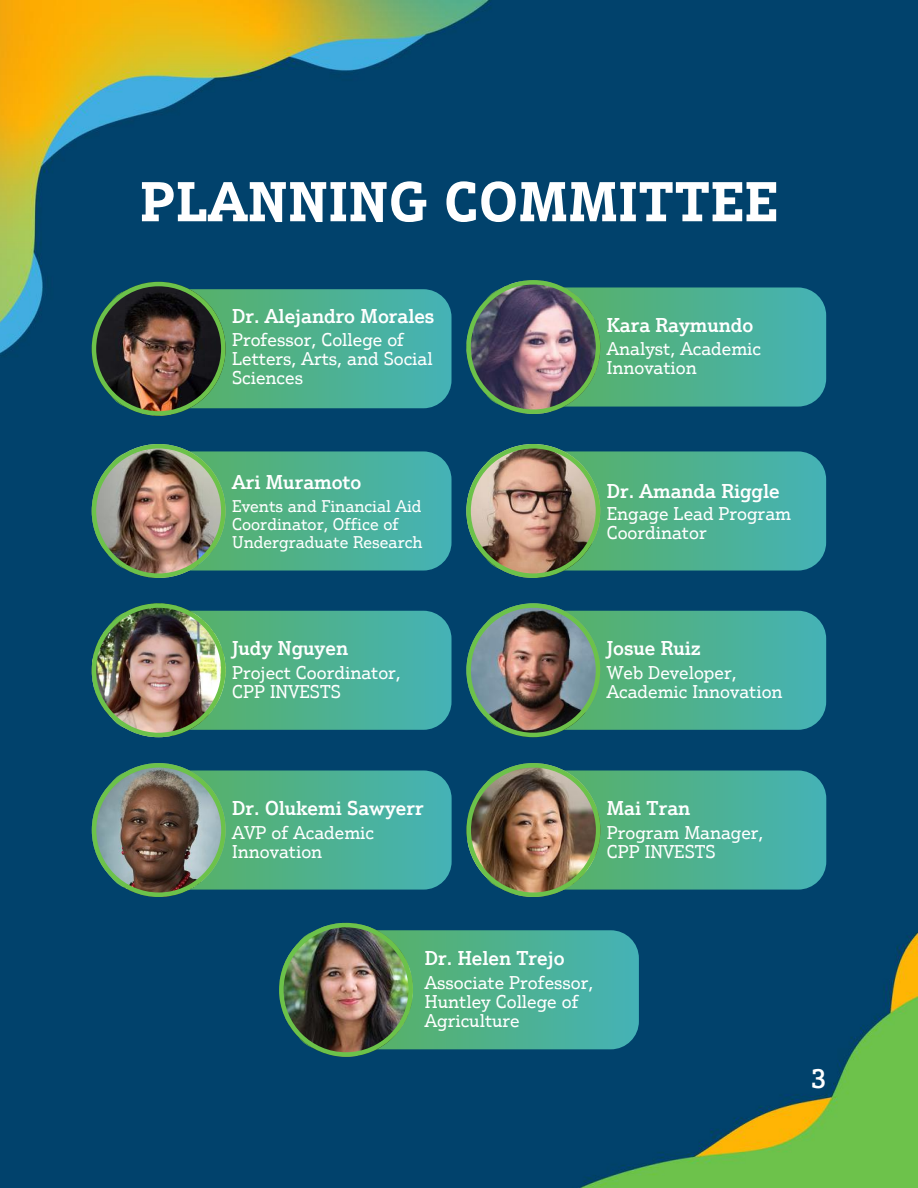
<style>
.page{position:relative;width:918px;height:1188px;background:#fff}
.page>*{position:absolute;margin:0;border:0;box-sizing:border-box;transform-origin:0 0}
.t1{font:700 54.3px "Justus Pro";letter-spacing:.02em;color:#fff}
.t2{font:500 26.1px "Justus Pro";color:#fff}
.t3{font:500 19.5px "Justus Pro";color:#fff}
.t4{font:18px/19.2px "Justus Pro";color:#fff}
.t5{font:16.5px/18px "Justus Pro";color:#fff}
</style>
<div class="page">
<img style="left:0;top:0;width:918px;height:1188px">
<svg style="left:106px;top:289px;width:346px;height:119px;background:#4cb194"></svg>
<img style="left:92px;top:282px;width:134px;height:134px">
<svg style="left:106px;top:451px;width:346px;height:120px;background:#4cb093"></svg>
<img style="left:92px;top:444px;width:134px;height:134px">
<svg style="left:106px;top:611px;width:346px;height:119px;background:#4cb194"></svg>
<img style="left:92px;top:603px;width:134px;height:134px">
<svg style="left:481px;top:287px;width:345px;height:120px;background:#4cb093"></svg>
<img style="left:466px;top:280px;width:134px;height:134px">
<svg style="left:481px;top:451px;width:345px;height:120px;background:#4cb093"></svg>
<img style="left:466px;top:444px;width:134px;height:134px">
<svg style="left:481px;top:611px;width:345px;height:119px;background:#4cb193"></svg>
<img style="left:466px;top:603px;width:134px;height:134px">
<svg style="left:106px;top:771px;width:346px;height:119px;background:#4cb193"></svg>
<img style="left:92px;top:763px;width:134px;height:134px">
<svg style="left:481px;top:771px;width:345px;height:119px;background:#4cb193"></svg>
<img style="left:466px;top:763px;width:134px;height:134px">
<svg style="left:294px;top:930px;width:345px;height:119px;background:#4cb193"></svg>
<img style="left:279px;top:923px;width:134px;height:134px">
<h1 class="t1" style="left:140px;top:170px;width:639px">PLANNING COMMITTEE</h1>
<p class="t3" style="left:232px;top:304px;width:204px">Dr. Alejandro Morales</p>
<p class="t4" style="left:232px;top:330px;width:202px">Professor, College of<br>Letters, Arts, and Social<br>Sciences</p>
<p class="t3" style="left:232px;top:471px;width:131px">Ari Muramoto</p>
<p class="t5" style="left:232px;top:497px;width:192px">Events and Financial Aid<br>Coordinator, Office of<br>Undergraduate Research</p>
<p class="t3" style="left:232px;top:637px;width:117px">Judy Nguyen</p>
<p class="t4" style="left:232px;top:663px;width:170px">Project Coordinator,<br>CPP INVESTS</p>
<p class="t3" style="left:607px;top:313px;width:148px">Kara Raymundo</p>
<p class="t4" style="left:607px;top:339px;width:156px">Analyst, Academic<br>Innovation</p>
<p class="t3" style="left:607px;top:480px;width:174px">Dr. Amanda Riggle</p>
<p class="t4" style="left:607px;top:504px;width:186px">Engage Lead Program<br>Coordinator</p>
<p class="t3" style="left:607px;top:637px;width:95px">Josue Ruiz</p>
<p class="t4" style="left:607px;top:663px;width:177px">Web Developer,<br>Academic Innovation</p>
<p class="t3" style="left:232px;top:797px;width:193px">Dr. Olukemi Sawyerr</p>
<p class="t4" style="left:232px;top:823px;width:143px">AVP of Academic<br>Innovation</p>
<p class="t3" style="left:607px;top:797px;width:85px">Mai Tran</p>
<p class="t4" style="left:607px;top:823px;width:158px">Program Manager,<br>CPP INVESTS</p>
<p class="t3" style="left:425px;top:947px;width:141px">Dr. Helen Trejo</p>
<p class="t4" style="left:425px;top:973px;width:170px">Associate Professor,<br>Huntley College of<br>Agriculture</p>
<h2 class="t2" style="left:812px;top:1063px;width:16px">3</h2>
</div>
